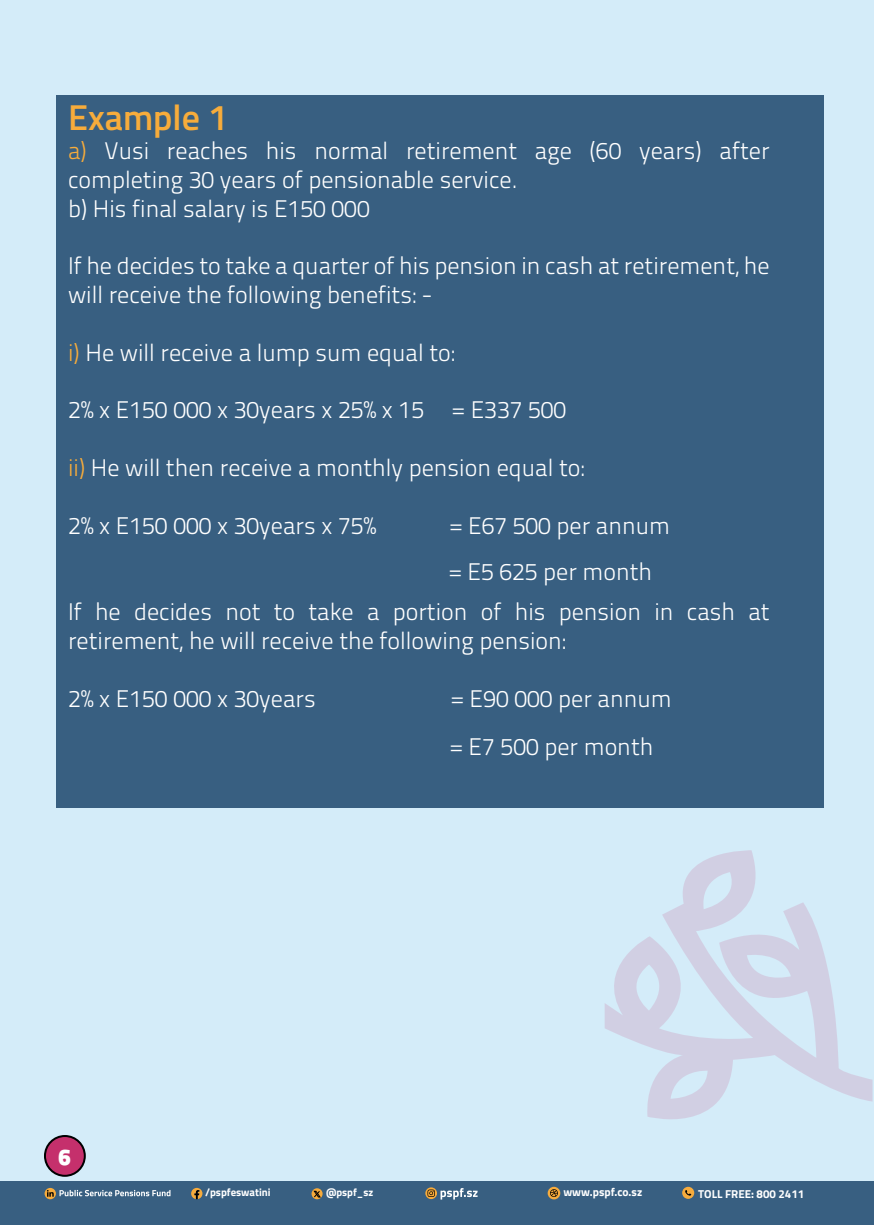
<style>
.page{position:relative;width:874px;height:1225px;background:#fff}
.page>*{position:absolute;margin:0;border:0;box-sizing:border-box;transform-origin:0 0}
.t1{font:600 48px "Titillium Web";color:#fff}
.t2{font:600 36px "Titillium Web";color:#f7ac3b}
.t3{font:24px/28.8px "Titillium Text 22 L 250 wt";color:#fff}
.t4{font:700 11.6px "Titillium Web";color:#fff}
.t5{font:700 10.8px "Titillium Web";color:#fff}
.t6{font:700 10.6px "Titillium Web";color:#fff}
.s1{color:#f7ac3b}
</style>
<div class="page">
<div style="left:0;top:0;width:873px;height:1225px;background:#d4ecf9"></div>
<div style="left:56px;top:95px;width:767px;height:712px;background:#385f81"></div>
<div style="left:45px;top:1136px;width:40px;height:39px;background:#c5306c;border-radius:50%"></div>
<div style="left:44px;top:1135px;width:42px;height:41px;border:2px solid #000001;border-radius:50%"></div>
<svg style="left:605px;top:850px;width:267px;height:269px"></svg>
<div style="left:0;top:1181px;width:873px;height:44px;background:#385f81"></div>
<svg style="left:191px;top:1187px;width:11px;height:12px"></svg>
<svg style="left:425px;top:1187px;width:12px;height:12px"></svg>
<svg style="left:427px;top:1189px;width:7px;height:8px"></svg>
<svg style="left:45px;top:1188px;width:11px;height:11px"></svg>
<svg style="left:47px;top:1190px;width:7px;height:6px"></svg>
<img style="left:440px;top:1188px;width:37px;height:11px">
<img style="left:59px;top:1190px;width:111px;height:6px">
<svg style="left:311px;top:1188px;width:11px;height:11px"></svg>
<svg style="left:313px;top:1190px;width:8px;height:7px"></svg>
<svg style="left:547px;top:1186px;width:13px;height:13px"></svg>
<svg style="left:549px;top:1189px;width:8px;height:8px"></svg>
<svg style="left:681px;top:1186px;width:13px;height:12px"></svg>
<svg style="left:684px;top:1190px;width:7px;height:5px"></svg>
<h2 class="t2" style="left:68px;top:91px;width:161px">Example 1</h2>
<p class="t3" style="left:68px;top:135px;width:702px"><span class="s1">a)</span> Vusi reaches his normal retirement age (60 years) after completing 30 years of pensionable service.<br>b) His final salary is E150 000</p>
<p class="t3" style="left:68px;top:250px;width:702px">If he decides to take a quarter of his pension in cash at retirement, he will receive the following benefits: -</p>
<p class="t3" style="left:68px;top:337px;width:388px"><span class="s1">i)</span> He will receive a lump sum equal to:</p>
<p class="t3" style="left:68px;top:394px;width:499px">2% x E150 000 x 30years x 25% x 15 = E337 500</p>
<p class="t3" style="left:68px;top:452px;width:517px"><span class="s1">ii)</span> He will then receive a monthly pension equal to:</p>
<p class="t3" style="left:68px;top:509px;width:309px">2% x E150 000 x 30years x 75%</p>
<p class="t3" style="left:449px;top:509px;width:222px">= E67 500 per annum</p>
<p class="t3" style="left:449px;top:556px;width:204px">= E5 625 per month</p>
<p class="t3" style="left:68px;top:596px;width:702px">If he decides not to take a portion of his pension in cash at retirement, he will receive the following pension:</p>
<p class="t3" style="left:68px;top:682px;width:249px">2% x E150 000 x 30years</p>
<p class="t3" style="left:451px;top:682px;width:222px">= E90 000 per annum</p>
<p class="t3" style="left:450px;top:731px;width:204px">= E7 500 per month</p>
<h1 class="t1" style="left:58px;top:1134px;width:15px">⁶</h1>
<p class="t5" style="left:205px;top:1184px;width:67px">/pspfeswatini</p>
<p class="t6" style="left:326px;top:1184px;width:49px">@pspf_sz</p>
<p class="t4" style="left:563px;top:1183px;width:80px">www.pspf.co.sz</p>
<p class="t4" style="left:697px;top:1185px;width:107px">TOLL FREE: 800 2411</p>
</div>
